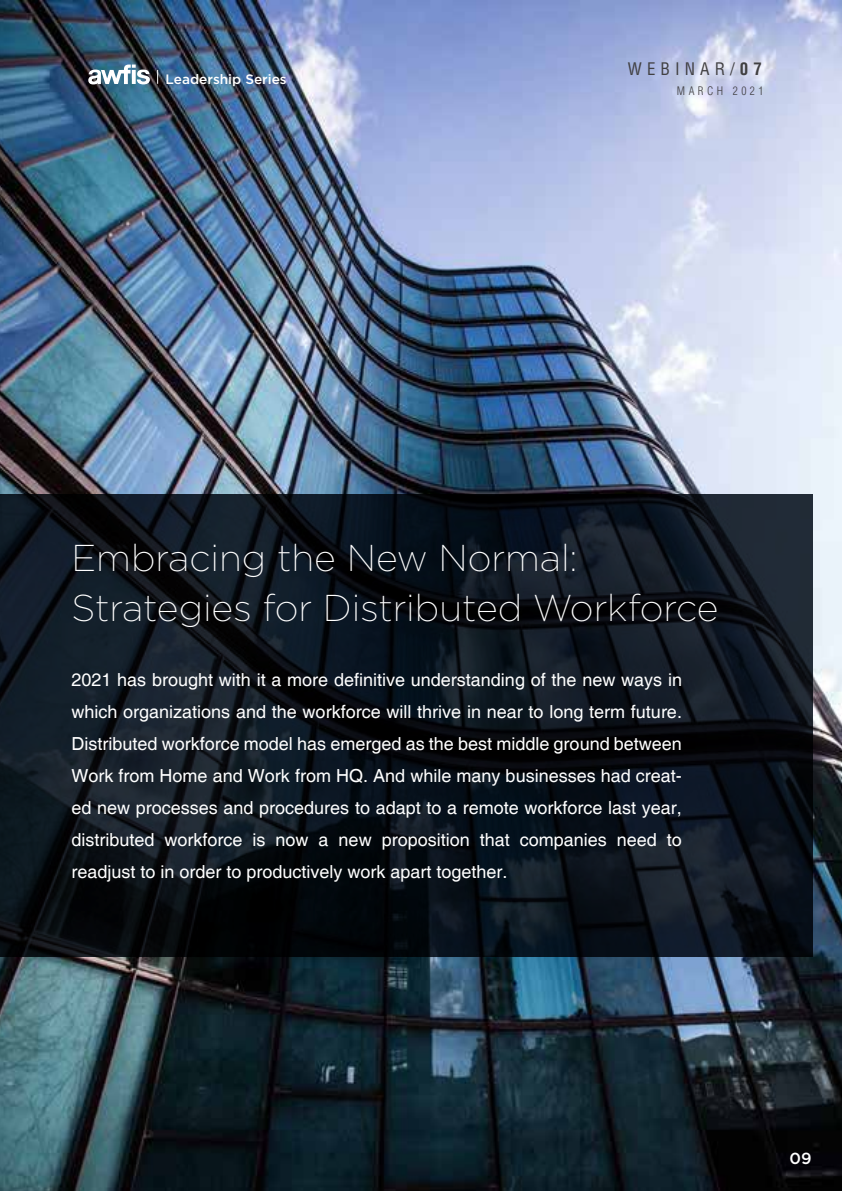
<style>
.page{position:relative;width:842px;height:1191px;background:#fff}
.page>*{position:absolute;margin:0;border:0;box-sizing:border-box;transform-origin:0 0}
.t1{font:200 37.4px/50.2px "Gotham";color:#fff}
.t2{font:18px/31.8px "Helvetica";color:#fff;text-align:justify}
.t3{font:condensed 17px "Helvetica";letter-spacing:.3em;color:#414042}
.t4{font:500 16px "Gotham";color:#fff}
.t5{font:500 13.6px "Gotham";color:#fff}
.t6{font:300 condensed 11.4px "Helvetica";letter-spacing:.3em;color:#414042}
.s1{font-weight:700}
</style>
<div class="page">
<img style="left:0;top:0;width:842px;height:1191px">
<svg style="left:88px;top:65px;width:62px;height:19px"></svg>
<svg style="left:157px;top:70px;width:1px;height:14px"></svg>
<svg style="left:0;top:494px;width:812px;height:462px;background:#0c141c"></svg>
<p class="t5" style="left:166px;top:71px;width:123px">Leadership Series</p>
<p class="t3" style="left:628px;top:58px;width:135px">WEBINAR/<span class="s1">07</span></p>
<p class="t6" style="left:677px;top:83px;width:88px">MARCH 2021</p>
<h1 class="t1" style="left:71px;top:531px;width:649px">Embracing the New Normal:<br>Strategies for Distributed Workforce</h1>
<p class="t2" style="left:71px;top:664px;width:612px">2021 has brought with it a more definitive understanding of the new ways in which organizations and the workforce will thrive in near to long term future.<br>Distributed workforce model has emerged as the best middle ground between Work from Home and Work from HQ. And while many businesses had creat&shy;ed new processes and procedures to adapt to a remote workforce last year, distributed workforce is now a new proposition that companies need to readjust to in order to productively work apart together.</p>
<p class="t4" style="left:789px;top:1148px;width:24px">09</p>
</div>
